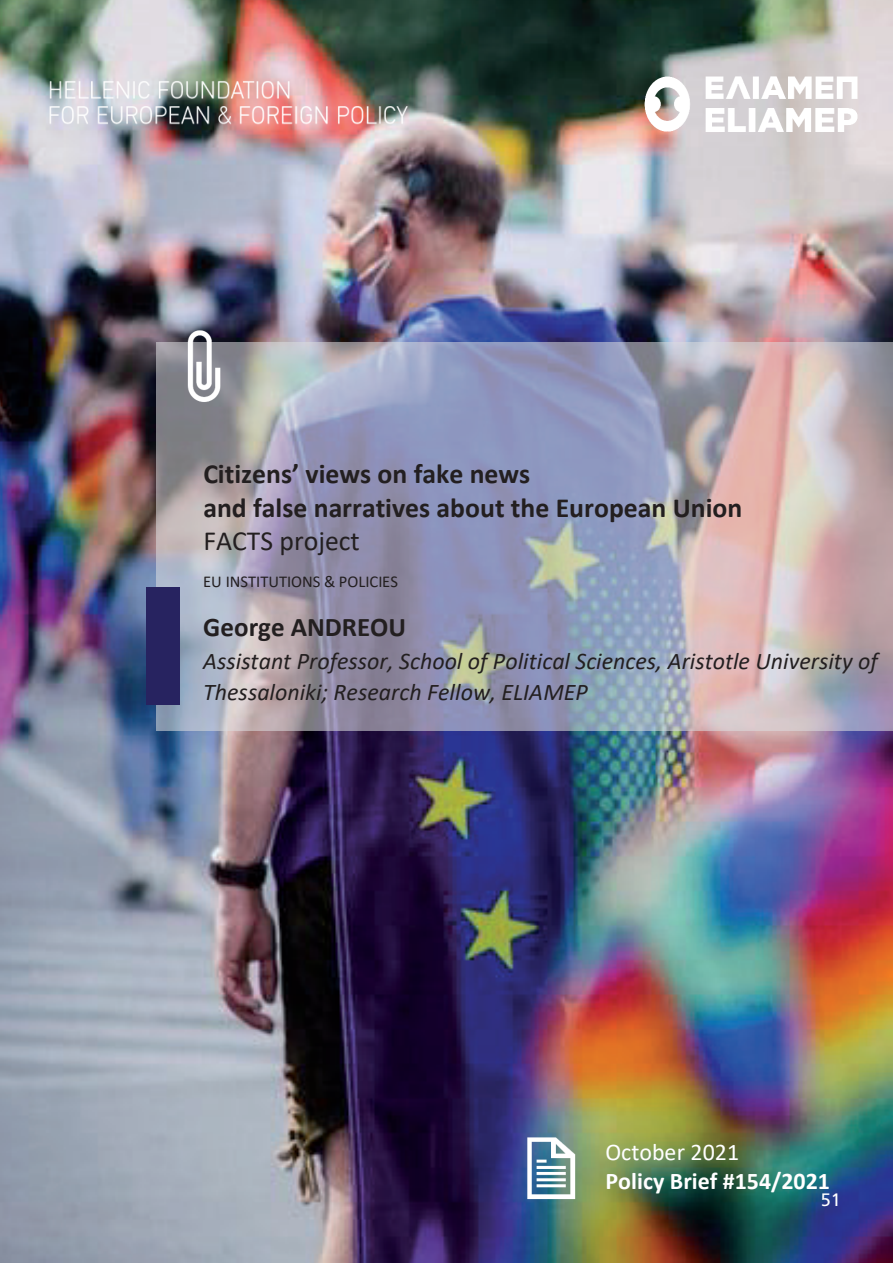
<style>
.page{position:relative;width:893px;height:1263px;background:#fff}
.page>*{position:absolute;margin:0;border:0;box-sizing:border-box;transform-origin:0 0}
.t1{font:700 27.75px/34px "Calibri";color:#231f20}
.t2{font:27.75px "Calibri";color:#231f20}
.t3{font:700 27px "Calibri";color:#231f20}
.t4{font:italic 24px/31.7px "Calibri";color:#231f20}
.t5{font:700 24px "Calibri";color:#fff}
.t6{font:24px "Calibri";color:#fff}
.t7{font:18px "Frutiger";color:#fff}
.t8{font:16.5px "Calibri";color:#231f20}
</style>
<div class="page">
<img style="left:0;top:0;width:893px;height:1263px">
<div style="left:156px;top:342px;width:737px;height:389px;background:#dcdddf;opacity:.56"></div>
<img style="left:164px;top:326px;width:81px;height:81px">
<img style="left:514px;top:1131px;width:74px;height:74px">
<div style="left:146px;top:587px;width:33px;height:117px;background:#272360"></div>
<img style="left:645px;top:71px;width:213px;height:62px">
<img style="left:48px;top:77px;width:246px;height:26px">
<img style="left:40px;top:107px;width:369px;height:29px">
<p class="t1" style="left:203px;top:456px;width:540px">Citizens’ views on fake news<br>and false narratives about the European Union</p>
<p class="t2" style="left:203px;top:522px;width:158px">FACTS project</p>
<p class="t8" style="left:203px;top:570px;width:196px">EU INSTITUTIONS &amp; POLICIES</p>
<p class="t3" style="left:203px;top:608px;width:204px">George ANDREOU</p>
<p class="t4" style="left:203px;top:644px;width:676px">Assistant Professor, School of Political Sciences, Aristotle University of<br>Thessaloniki; Research Fellow, ELIAMEP</p>
<p class="t6" style="left:605px;top:1135px;width:135px">October 2021</p>
<p class="t5" style="left:605px;top:1164px;width:226px">Policy Brief #154/2021</p>
<p class="t7" style="left:821px;top:1189px;width:22px">51</p>
</div>
